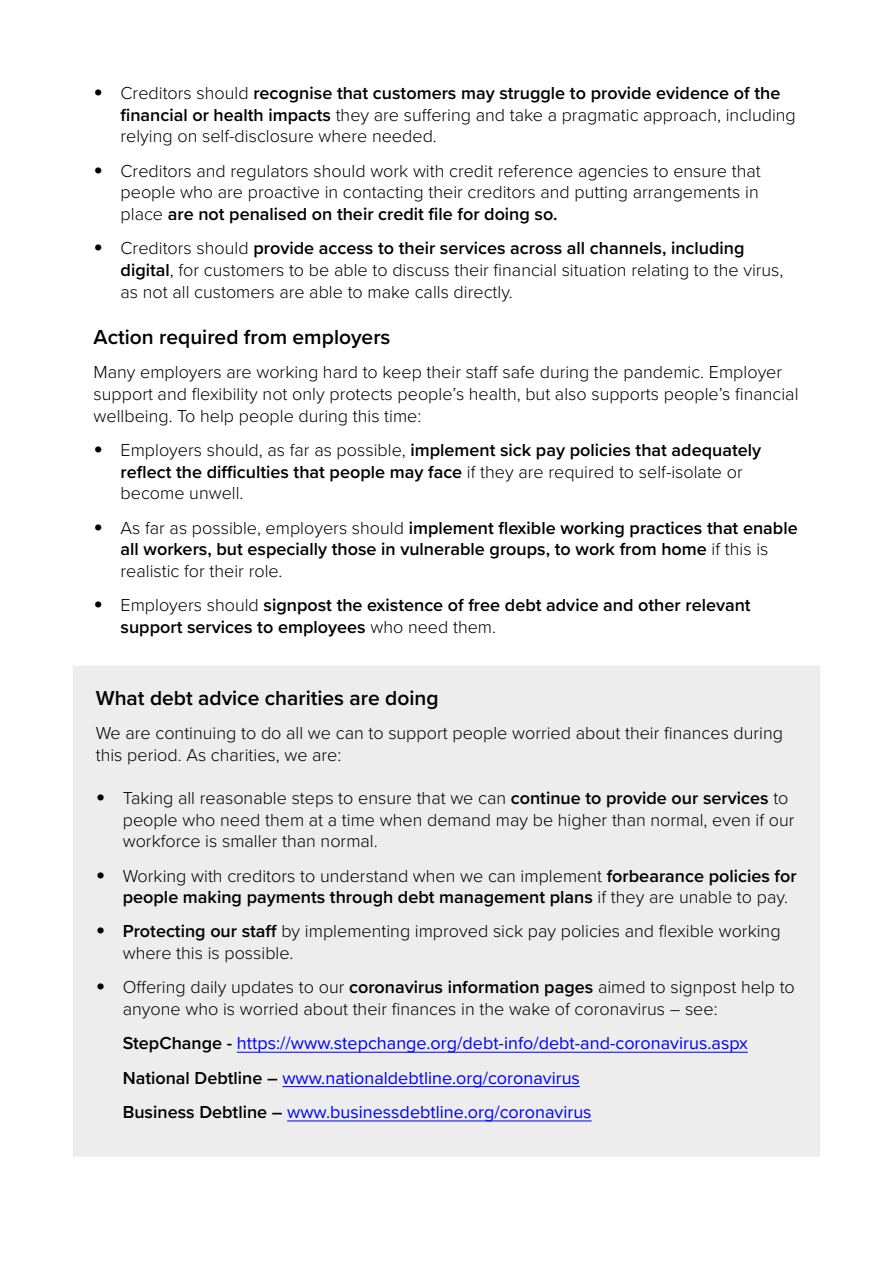
<style>
.page{position:relative;width:893px;height:1263px;background:#fff}
.page>*{position:absolute;margin:0;border:0;box-sizing:border-box;transform-origin:0 0}
.t1{font:600 21px "Proxima Nova";color:#000}
.t2{font:300 18px/21.6px "Proxima Nova";color:#000}
.t3{font:600 18px/21.6px "Proxima Nova";color:#000}
.t4{font:18px/34.3px "Proxima Nova";color:#00f}
.s1{font-weight:600;font-size:27px}
.s2{font-weight:600}
.s3{font-size:27px}
.s4{font-weight:300}
.s5{font-weight:600;color:#000}
</style>
<div class="page">
<div style="left:76px;top:668px;width:741px;height:486px;background:#ededed"></div>
<hr style="left:237px;top:1052px;width:511px;height:1px;background:#00f">
<hr style="left:282px;top:1086px;width:298px;height:1px;background:#00f">
<hr style="left:287px;top:1120px;width:305px;height:1px;background:#00f">
<div style="left:73px;top:665px;width:747px;height:492px;border:6px solid #ededed"></div>
<p class="t2" style="left:121px;top:81px;width:677px;text-indent:-27px"><span class="s1">•</span> Creditors should <span class="s2">recognise that customers may struggle to provide evidence of the financial or health impacts</span> they are suffering and take a pragmatic approach, including relying on self-disclosure where needed.</p>
<p class="t2" style="left:121px;top:159px;width:642px;text-align:justify;text-indent:-27px"><span class="s1">•</span> Creditors and regulators should work with credit reference agencies to ensure that people who are proactive in contacting their creditors and putting arrangements in place <span class="s2">are not penalised on their credit file for doing so.</span></p>
<p class="t2" style="left:121px;top:237px;width:664px;text-indent:-27px"><span class="s1">•</span> Creditors should <span class="s2">provide access to their services across all channels, including digital</span>, for customers to be able to discuss their financial situation relating to the virus, as not all customers are able to make calls directly.</p>
<p class="t1" style="left:94px;top:321px;width:298px">Action required from employers</p>
<p class="t2" style="left:94px;top:361px;width:706px">Many employers are working hard to keep their staff safe during the pandemic. Employer support and flexibility not only protects people’s health, but also supports people’s financial wellbeing. To help people during this time:</p>
<p class="t2" style="left:121px;top:438px;width:642px;text-indent:-27px"><span class="s1">•</span> Employers should, as far as possible, <span class="s2">implement sick pay policies that adequately reflect the difficulties that people may face</span> if they are required to self-isolate or become unwell.</p>
<p class="t3" style="left:121px;top:516px;width:679px;text-indent:-27px"><span class="s3">•</span> <span class="s4">As far as possible, employers should</span> implement flexible working practices that enable all workers, but especially those in vulnerable groups, to work from home <span class="s4">if this is realistic for their role.</span></p>
<p class="t3" style="left:121px;top:594px;width:632px;text-indent:-27px"><span class="s3">•</span> <span class="s4">Employers should</span> signpost the existence of free debt advice and other relevant support services to employees <span class="s4">who need them.</span></p>
<p class="t1" style="left:96px;top:682px;width:344px">What debt advice charities are doing</p>
<p class="t2" style="left:96px;top:722px;width:689px">We are continuing to do all we can to support people worried about their finances during this period. As charities, we are:</p>
<p class="t2" style="left:123px;top:786px;width:673px;text-indent:-27px"><span class="s1">•</span> Taking all reasonable steps to ensure that we can <span class="s2">continue to provide our services</span> to people who need them at a time when demand may be higher than normal, even if our workforce is smaller than normal.</p>
<p class="t2" style="left:123px;top:864px;width:675px;text-indent:-27px"><span class="s1">•</span> Working with creditors to understand when we can implement <span class="s2">forbearance policies for people making payments through debt management plans</span> if they are unable to pay.</p>
<p class="t2" style="left:123px;top:920px;width:659px;text-indent:-27px"><span class="s1">•</span> <span class="s2">Protecting our staff</span> by implementing improved sick pay policies and flexible working where this is possible.</p>
<p class="t2" style="left:123px;top:976px;width:674px;text-indent:-27px"><span class="s1">•</span> Offering daily updates to our <span class="s2">coronavirus information pages</span> aimed to signpost help to anyone who is worried about their finances in the wake of coronavirus – see:</p>
<p class="t4" style="left:123px;top:1025px;width:627px"><span class="s5">StepChange -</span> https://www.stepchange.org/debt-info/debt-and-coronavirus.aspx<br><span class="s5">National Debtline –</span> www.nationaldebtline.org/coronavirus<br><span class="s5">Business Debtline –</span> www.businessdebtline.org/coronavirus</p>
</div>
